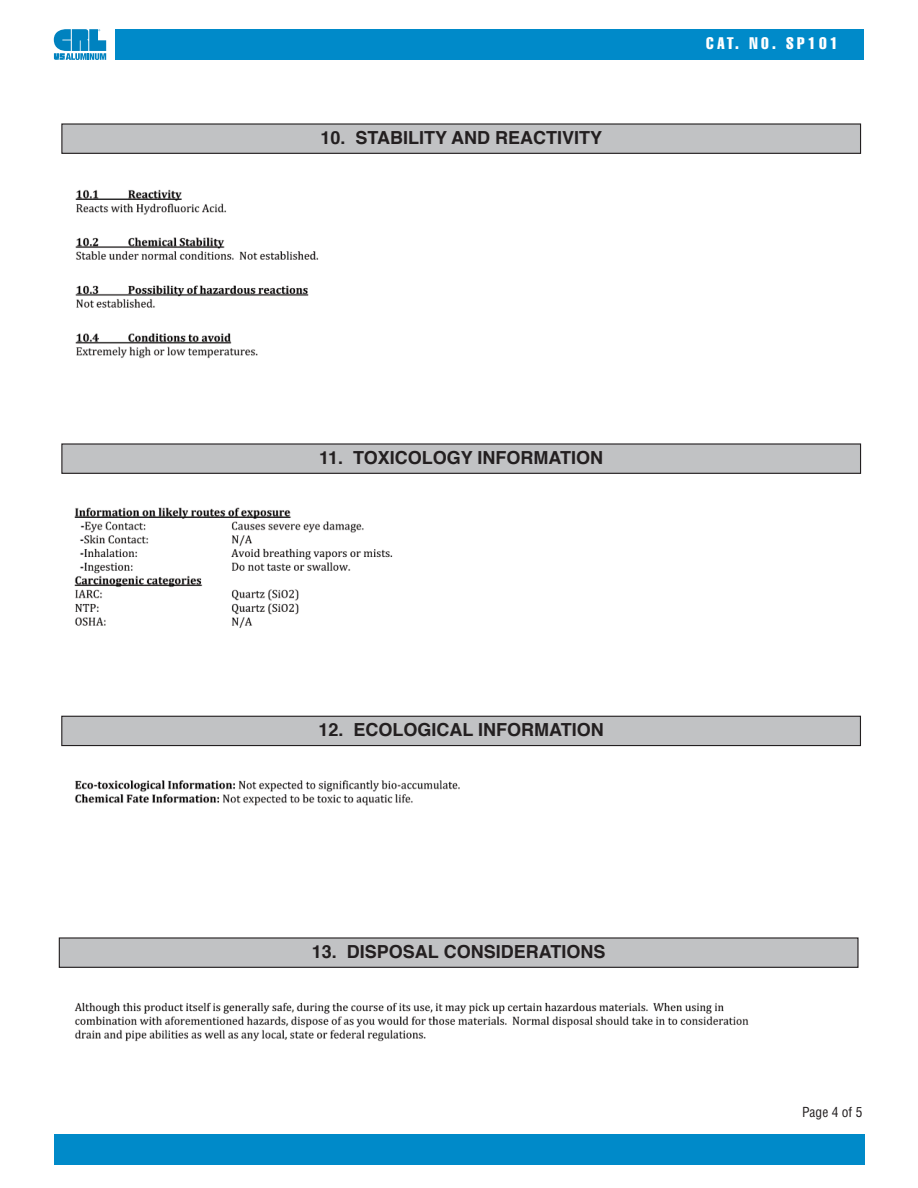
<style>
.page{position:relative;width:918px;height:1188px;background:#fff}
.page>*{position:absolute;margin:0;border:0;box-sizing:border-box;transform-origin:0 0}
.t1{font:700 18px "Helvetica";color:#231f20}
.t2{font:extra-condensed 16.5px "Helvetica";letter-spacing:.2em;color:#fff}
.t3{font:condensed 13.5px "Helvetica";color:#231f20}
</style>
<div class="page">
<div style="left:54px;top:1134px;width:810px;height:31px;background:#008ac9"></div>
<div style="left:115px;top:29px;width:749px;height:30px;background:#008ac9"></div>
<svg style="left:54px;top:29px;width:52px;height:31px"></svg>
<div style="left:62px;top:444px;width:799px;height:29px;background:#c1c2c4"></div>
<div style="left:61px;top:443px;width:800px;height:31px;border:1px solid #231f20"></div>
<div style="left:62px;top:716px;width:798px;height:30px;background:#c1c2c4"></div>
<div style="left:61px;top:716px;width:800px;height:30px;border:1px solid #231f20"></div>
<div style="left:59px;top:938px;width:799px;height:29px;background:#c1c2c4"></div>
<div style="left:59px;top:937px;width:800px;height:31px;border:1px solid #231f20"></div>
<div style="left:62px;top:124px;width:799px;height:29px;background:#c1c2c4"></div>
<div style="left:61px;top:123px;width:800px;height:31px;border:1px solid #231f20"></div>
<img style="left:75px;top:189px;width:244px;height:170px">
<img style="left:74px;top:507px;width:319px;height:121px">
<img style="left:75px;top:780px;width:385px;height:26px">
<img style="left:74px;top:1002px;width:675px;height:40px">
<p class="t1" style="left:320px;top:130px;width:283px">10. STABILITY AND REACTIVITY</p>
<p class="t2" style="left:706px;top:37px;width:133px">CAT. NO. SP101</p>
<p class="t1" style="left:319px;top:450px;width:286px">11. TOXICOLOGY INFORMATION</p>
<p class="t1" style="left:318px;top:722px;width:287px">12. ECOLOGICAL INFORMATION</p>
<p class="t1" style="left:312px;top:944px;width:295px">13. DISPOSAL CONSIDERATIONS</p>
<p class="t3" style="left:802px;top:1107px;width:62px">Page 4 of 5</p>
</div>
